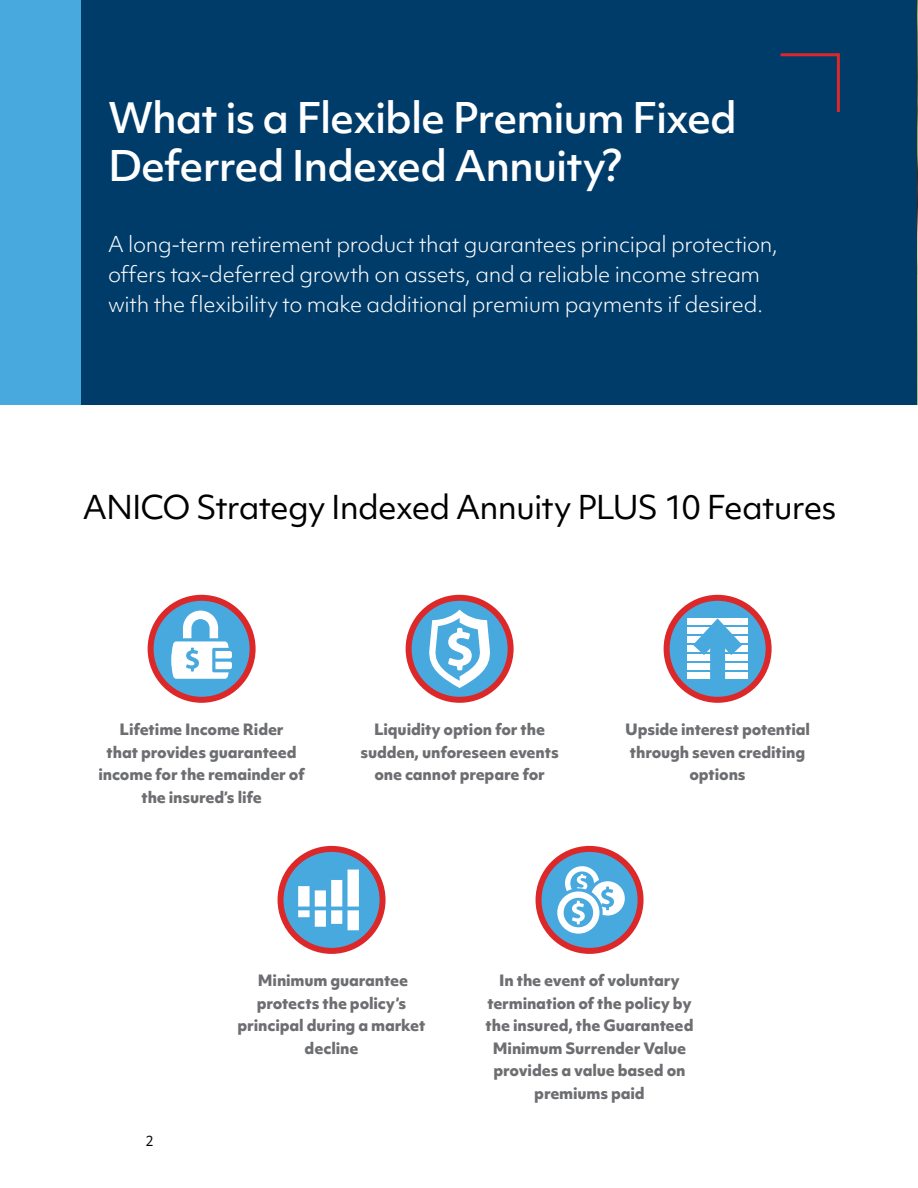
<style>
.page{position:relative;width:918px;height:1188px;background:#fff}
.page>*{position:absolute;margin:0;border:0;box-sizing:border-box;transform-origin:0 0}
.t1{font:500 40.5px/48px "Objektiv Mk 1";letter-spacing:-.03em;color:#fff}
.t2{font:31.5px "Objektiv Mk 1";letter-spacing:-.03em;color:#000}
.t3{font:300 21px/30px "Objektiv Mk 1";letter-spacing:-.015em;color:#fff}
.t4{font:800 15px/22.5px "Objektiv Mk 1";letter-spacing:-.01em;color:#6d6e71;text-align:center}
.t5{font:13.5px "Objektiv Mk 1";color:#000}
</style>
<div class="page">
<div style="left:0;top:0;width:918px;height:405px;background:#003c6a"></div>
<div style="left:0;top:0;width:81px;height:405px;background:#48a9df"></div>
<hr style="left:781px;top:53px;width:58px;height:3px;background:#dc2828">
<hr style="left:837px;top:53px;width:3px;height:59px;background:#dc2828">
<svg style="left:151px;top:598px;width:102px;height:102px;fill:#48a9df"></svg>
<div style="left:148px;top:595px;width:108px;height:108px;border:6px solid #dc2828;border-radius:50%"></div>
<svg style="left:171px;top:611px;width:61px;height:68px"></svg>
<svg style="left:281px;top:849px;width:102px;height:102px;fill:#48a9df"></svg>
<div style="left:278px;top:846px;width:108px;height:108px;border:6px solid #dc2828;border-radius:50%"></div>
<svg style="left:298px;top:870px;width:61px;height:60px"></svg>
<svg style="left:409px;top:598px;width:102px;height:102px;fill:#48a9df"></svg>
<div style="left:406px;top:595px;width:108px;height:108px;border:6px solid #dc2828;border-radius:50%"></div>
<svg style="left:428px;top:610px;width:64px;height:78px"></svg>
<svg style="left:539px;top:849px;width:102px;height:102px;fill:#48a9df"></svg>
<div style="left:536px;top:846px;width:108px;height:108px;border:6px solid #dc2828;border-radius:50%"></div>
<svg style="left:557px;top:866px;width:68px;height:68px"></svg>
<svg style="left:667px;top:598px;width:102px;height:102px;fill:#48a9df"></svg>
<div style="left:664px;top:595px;width:108px;height:108px;border:6px solid #dc2828;border-radius:50%"></div>
<div style="left:687px;top:673px;width:61px;height:6px;background:#fff"></div>
<div style="left:710px;top:629px;width:15px;height:57px;background:#48a9df"></div>
<svg style="left:677px;top:607px;width:81px;height:64px"></svg>
<img style="left:917px;top:0;width:1px;height:405px">
<h1 class="t1" style="left:108px;top:94px;width:630px">What is a Flexible Premium Fixed<br>Deferred Indexed Annuity?</h1>
<h3 class="t3" style="left:108px;top:229px;width:672px">A long-term retirement product that guarantees principal protection, offers tax-deferred growth on assets, and a reliable income stream with the flexibility to make additional premium payments if desired.</h3>
<h2 class="t2" style="left:83px;top:485px;width:755px">ANICO Strategy Indexed Annuity PLUS 10 Features</h2>
<p class="t4" style="left:99px;top:718px;width:208px">Lifetime Income Rider<br>that provides guaranteed income for the remainder of the insured’s life</p>
<p class="t4" style="left:360px;top:718px;width:200px">Liquidity option for the sudden, unforeseen events one cannot prepare for</p>
<p class="t4" style="left:625px;top:718px;width:186px">Upside interest potential through seven crediting options</p>
<p class="t5" style="left:146px;top:1131px;width:10px">2</p>
<p class="t4" style="left:238px;top:969px;width:190px">Minimum guarantee protects the policy’s principal during a market decline</p>
<p class="t4" style="left:486px;top:969px;width:210px">In the event of voluntary termination of the policy by the insured, the Guaranteed<br>Minimum Surrender Value provides a value based on premiums paid</p>
</div>
